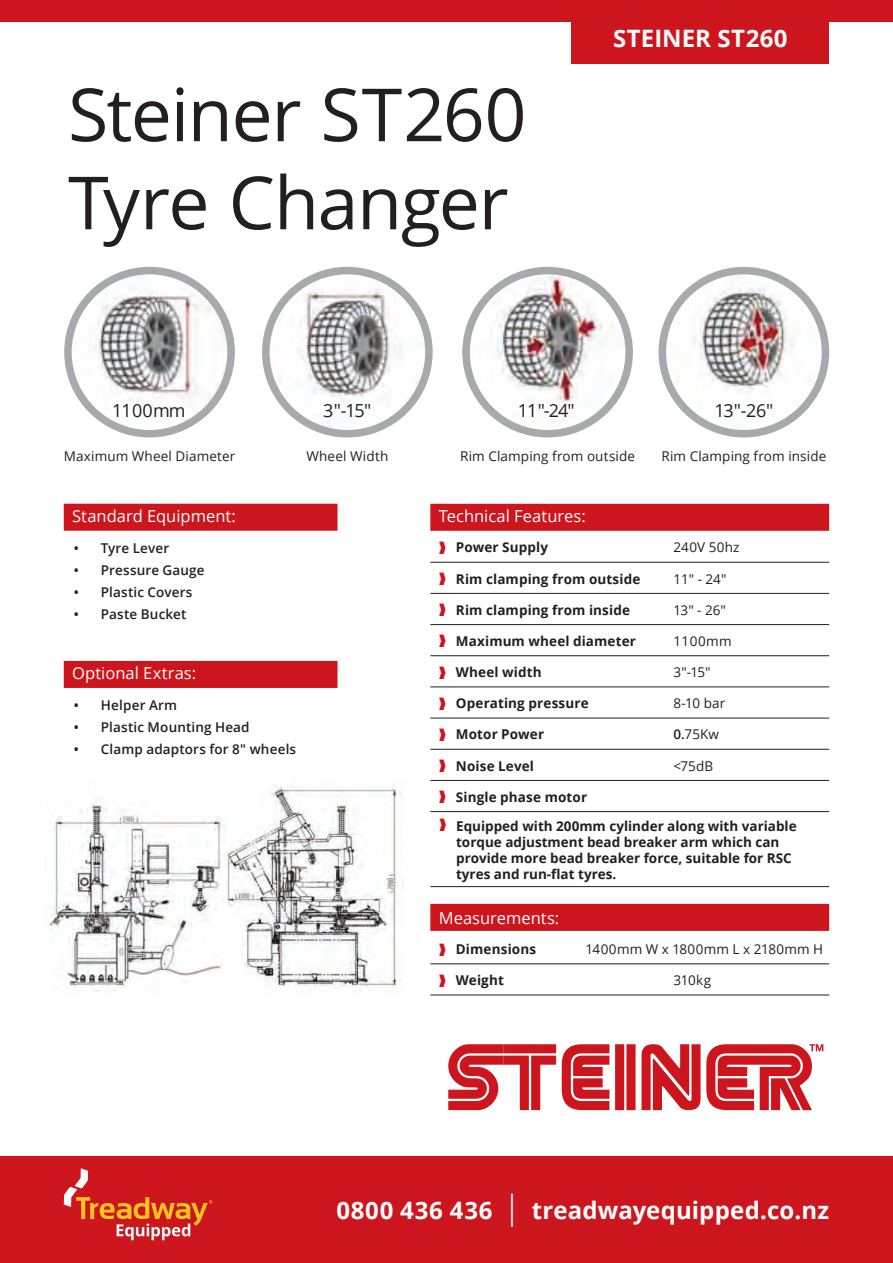
<style>
.page{position:relative;width:893px;height:1263px;background:#fff}
.page>*{position:absolute;margin:0;border:0;box-sizing:border-box;transform-origin:0 0}
.t1{font:73.35px/88.1px "Open Sans";letter-spacing:-.02em;color:#231f20}
.t2{font:700 24px "Open Sans";letter-spacing:.005em;color:#fff}
.t3{font:18px "Open Sans";letter-spacing:-.055em;color:#231f20}
.t4{font:16.5px "Open Sans";color:#fff}
.t5{font:700 13.5px/16.2px "Open Sans";letter-spacing:.005em;color:#231f20}
.t6{font:13.5px "Open Sans";letter-spacing:.01em;color:#231f20}
.t7{font:600 13.5px "Open Sans";letter-spacing:.01em;color:#231f20}
.s1{color:#cd151d}
.s2{font-weight:600}
.s3{font-weight:400;font-size:33.15px}
</style>
<div class="page">
<div style="left:0;top:0;width:893px;height:21px;background:#cd151d"></div>
<div style="left:0;top:1157px;width:893px;height:106px;background:#cd151d"></div>
<svg style="left:64px;top:1168px;width:148px;height:72px"></svg>
<div style="left:571px;top:13px;width:258px;height:51px;background:#cd151d"></div>
<div style="left:430px;top:504px;width:399px;height:27px;background:#cd151d"></div>
<hr style="left:430px;top:562px;width:399px;height:1px;background:#231f20">
<hr style="left:430px;top:593px;width:399px;height:1px;background:#231f20">
<hr style="left:430px;top:624px;width:399px;height:1px;background:#231f20">
<hr style="left:430px;top:655px;width:399px;height:1px;background:#231f20">
<hr style="left:430px;top:687px;width:399px;height:1px;background:#231f20">
<hr style="left:430px;top:718px;width:399px;height:1px;background:#231f20">
<hr style="left:430px;top:749px;width:399px;height:1px;background:#231f20">
<hr style="left:430px;top:780px;width:399px;height:1px;background:#231f20">
<hr style="left:430px;top:811px;width:399px;height:1px;background:#231f20">
<div style="left:430px;top:904px;width:399px;height:27px;background:#cd151d"></div>
<hr style="left:430px;top:963px;width:399px;height:1px;background:#231f20">
<hr style="left:430px;top:995px;width:399px;height:1px;background:#231f20">
<svg style="left:448px;top:1044px;width:375px;height:66px"></svg>
<img style="left:72px;top:274px;width:155px;height:156px;border-radius:78px">
<div style="left:64px;top:267px;width:171px;height:170px;border:8px solid #a8a9ad;border-radius:50%"></div>
<img style="left:270px;top:274px;width:155px;height:156px;border-radius:78px">
<div style="left:262px;top:267px;width:171px;height:170px;border:8px solid #a8a9ad;border-radius:50%"></div>
<img style="left:470px;top:274px;width:155px;height:156px;border-radius:78px">
<div style="left:462px;top:267px;width:171px;height:170px;border:8px solid #a8a9ad;border-radius:50%"></div>
<img style="left:666px;top:274px;width:156px;height:156px;border-radius:78px">
<div style="left:659px;top:267px;width:170px;height:170px;border:8px solid #a8a9ad;border-radius:50%"></div>
<div style="left:64px;top:504px;width:273px;height:27px;background:#cd151d"></div>
<div style="left:64px;top:661px;width:273px;height:27px;background:#cd151d"></div>
<img style="left:48px;top:785px;width:353px;height:207px">
<hr style="left:430px;top:886px;width:399px;height:1px;background:#231f20">
<h1 class="t1" style="left:68px;top:69px;width:460px">Steiner ST260<br>Tyre Changer</h1>
<h2 class="t2" style="left:613px;top:22px;width:176px">STEINER ST260</h2>
<h3 class="t3" style="left:112px;top:398px;width:75px">1100mm</h3>
<h3 class="t3" style="left:323px;top:398px;width:50px">3"-15"</h3>
<h3 class="t3" style="left:518px;top:398px;width:58px">11"-24"</h3>
<h3 class="t3" style="left:714px;top:398px;width:60px">13"-26"</h3>
<p class="t6" style="left:64px;top:447px;width:173px">Maximum Wheel Diameter</p>
<p class="t6" style="left:306px;top:447px;width:83px">Wheel Width</p>
<p class="t6" style="left:460px;top:447px;width:177px">Rim Clamping from outside</p>
<p class="t6" style="left:661px;top:447px;width:166px">Rim Clamping from inside</p>
<p class="t4" style="left:72px;top:505px;width:165px">Standard Equipment:</p>
<p class="t7" style="left:74px;top:539px;width:97px">• Tyre Lever</p>
<p class="t7" style="left:74px;top:561px;width:132px">• Pressure Gauge</p>
<p class="t7" style="left:74px;top:583px;width:120px">• Plastic Covers</p>
<p class="t7" style="left:74px;top:604px;width:114px">• Paste Bucket</p>
<p class="t4" style="left:72px;top:662px;width:125px">Optional Extras:</p>
<p class="t7" style="left:74px;top:696px;width:105px">• Helper Arm</p>
<p class="t7" style="left:74px;top:718px;width:177px">• Plastic Mounting Head</p>
<p class="t7" style="left:74px;top:740px;width:224px">• Clamp adaptors for 8" wheels</p>
<p class="t4" style="left:439px;top:505px;width:148px">Technical Features:</p>
<p class="t5" style="left:439px;top:539px;width:111px"><span class="s1">❱</span> Power Supply</p>
<p class="t6" style="left:673px;top:538px;width:68px">240V 50hz</p>
<p class="t5" style="left:439px;top:570px;width:203px"><span class="s1">❱</span> Rim clamping from outside</p>
<p class="t6" style="left:673px;top:569px;width:55px">11" - 24"</p>
<p class="t5" style="left:439px;top:601px;width:193px"><span class="s1">❱</span> Rim clamping from inside</p>
<p class="t6" style="left:673px;top:601px;width:54px">13" - 26"</p>
<p class="t5" style="left:439px;top:632px;width:199px"><span class="s1">❱</span> Maximum wheel diameter</p>
<p class="t6" style="left:673px;top:632px;width:60px">1100mm</p>
<p class="t5" style="left:439px;top:664px;width:104px"><span class="s1">❱</span> Wheel width</p>
<p class="t6" style="left:673px;top:663px;width:39px">3"-15"</p>
<p class="t5" style="left:439px;top:695px;width:151px"><span class="s1">❱</span> Operating pressure</p>
<p class="t6" style="left:673px;top:694px;width:54px">8-10 bar</p>
<p class="t5" style="left:439px;top:726px;width:107px"><span class="s1">❱</span> Motor Power</p>
<p class="t6" style="left:673px;top:725px;width:47px"><span class="s2">0.</span>75Kw</p>
<p class="t5" style="left:439px;top:757px;width:97px"><span class="s1">❱</span> Noise Level</p>
<p class="t6" style="left:673px;top:756px;width:41px">&lt;75dB</p>
<p class="t5" style="left:439px;top:788px;width:150px"><span class="s1">❱</span> Single phase motor</p>
<p class="t5" style="left:456px;top:817px;width:342px;text-indent:-17px"><span class="s1">❱</span> Equipped with 200mm cylinder along with variable torque adjustment bead breaker arm which can provide more bead breaker force, suitable for RSC tyres and run-flat tyres.</p>
<p class="t4" style="left:439px;top:906px;width:122px">Measurements:</p>
<p class="t5" style="left:439px;top:941px;width:99px"><span class="s1">❱</span> Dimensions</p>
<p class="t6" style="left:585px;top:940px;width:239px">1400mm W x 1800mm L x 2180mm H</p>
<p class="t5" style="left:439px;top:972px;width:67px"><span class="s1">❱</span> Weight</p>
<p class="t6" style="left:673px;top:971px;width:39px">310kg</p>
<h2 class="t2" style="left:336px;top:1193px;width:494px">0800 436 436 <span class="s3">|</span> treadwayequipped.co.nz</h2>
</div>
